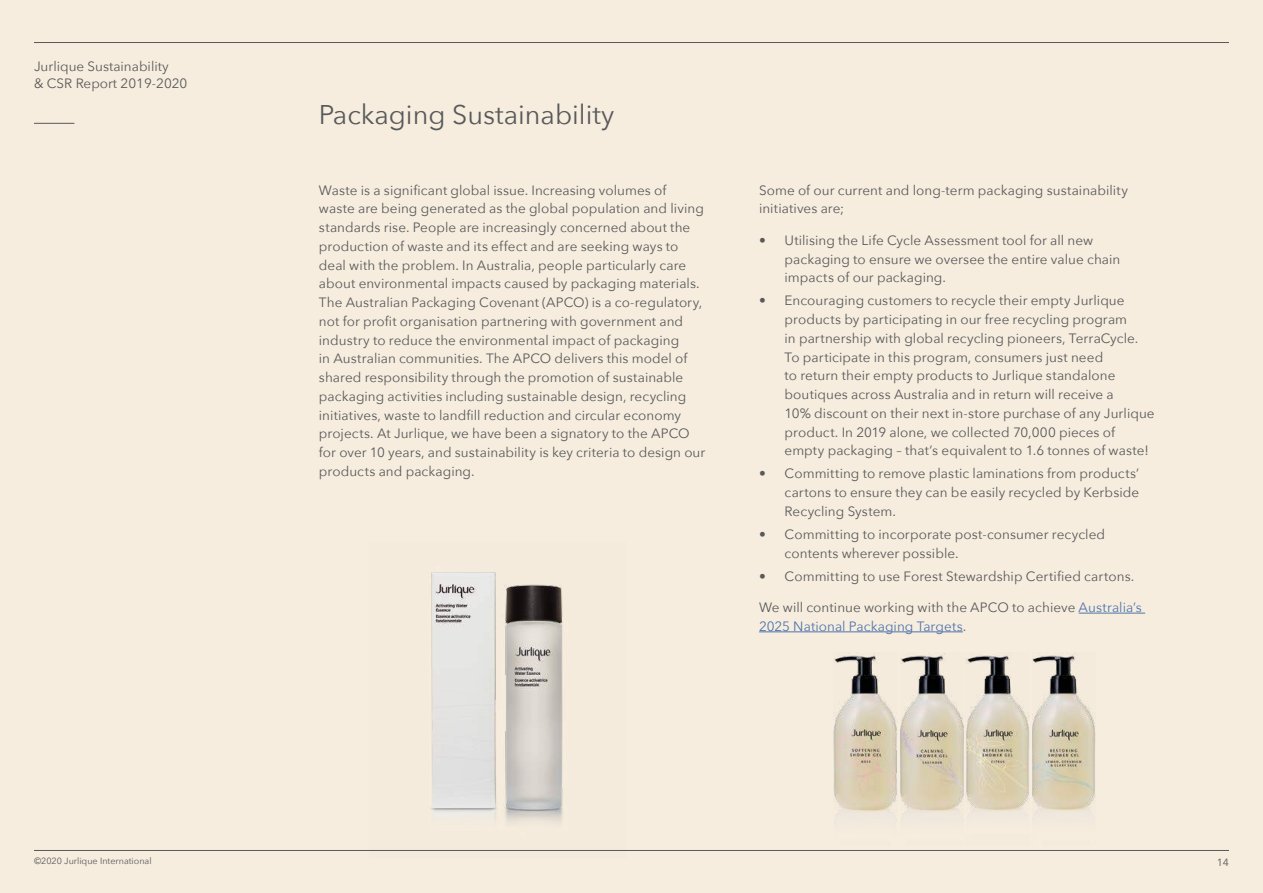
<style>
.page{position:relative;width:1263px;height:893px;background:#f6edde}
.page>*{position:absolute;margin:0;border:0;box-sizing:border-box;transform-origin:0 0}
.t1{font:27px "Avenir Next";color:#58595b}
.t2{font:13.5px/18.8px "Avenir Next";letter-spacing:.005em;color:#58595b}
.t3{font:10.5px "Avenir Next";color:#58595b}
.t4{font:9px "Avenir Next";color:#58595b}
.s1{color:#4f73ad}
</style>
<div class="page">
<hr style="left:1079px;top:613px;width:66px;height:1px;background:#4f73ad">
<hr style="left:759px;top:631px;width:204px;height:1px;background:#4f73ad">
<img style="left:431px;top:572px;width:132px;height:251px">
<img style="left:833px;top:654px;width:64px;height:168px">
<img style="left:900px;top:653px;width:129px;height:168px">
<img style="left:1032px;top:655px;width:63px;height:164px">
<hr style="left:34px;top:42px;width:1195px;height:1px;background:#58595b">
<hr style="left:34px;top:123px;width:40px;height:1px;background:#58595b">
<hr style="left:34px;top:850px;width:1195px;height:1px;background:#58595b">
<p class="t2" style="left:34px;top:58px;width:155px;line-height:16.5px">Jurlique Sustainability<br>&amp; CSR Report 2019-2020</p>
<h1 class="t1" style="left:319px;top:92px;width:297px">Packaging Sustainability</h1>
<p class="t2" style="left:319px;top:180px;width:388px">Waste is a significant global issue. Increasing volumes of waste are being generated as the global population and living standards rise. People are increasingly concerned about the production of waste and its effect and are seeking ways to deal with the problem. In Australia, people particularly care about environmental impacts caused by packaging materials.<br>The Australian Packaging Covenant (APCO) is a co‑regulatory, not for profit organisation partnering with government and industry to reduce the environmental impact of packaging<br>in Australian communities. The APCO delivers this model of shared responsibility through the promotion of sustainable packaging activities including sustainable design, recycling initiatives, waste to landfill reduction and circular economy projects. At Jurlique, we have been a signatory to the APCO for over 10 years, and sustainability is key criteria to design our products and packaging.</p>
<p class="t2" style="left:759px;top:180px;width:370px">Some of our current and long‑term packaging sustainability initiatives are;</p>
<p class="t2" style="left:784px;top:230px;width:337px;text-indent:-26px">• Utilising the Life Cycle Assessment tool for all new packaging to ensure we oversee the entire value chain impacts of our packaging.</p>
<p class="t2" style="left:784px;top:291px;width:371px;text-indent:-26px">• Encouraging customers to recycle their empty Jurlique products by participating in our free recycling program<br>in partnership with global recycling pioneers, TerraCycle.<br>To participate in this program, consumers just need<br>to return their empty products to Jurlique standalone boutiques across Australia and in return will receive a<br>10% discount on their next in‑store purchase of any Jurlique product. In 2019 alone, we collected 70,000 pieces of empty packaging – that’s equivalent to 1.6 tonnes of waste!</p>
<p class="t2" style="left:784px;top:464px;width:356px;text-align:justify;text-indent:-26px">• Committing to remove plastic laminations from products’ cartons to ensure they can be easily recycled by Kerbside Recycling System.</p>
<p class="t2" style="left:784px;top:524px;width:322px;text-indent:-26px">• Committing to incorporate post‑consumer recycled contents wherever possible.</p>
<p class="t2" style="left:759px;top:566px;width:377px">• Committing to use Forest Stewardship Certified cartons.</p>
<p class="t2" style="left:759px;top:597px;width:384px">We will continue working with the APCO to achieve <span class="s1">Australia’s<br>2025 National Packaging Targets</span>.</p>
<p class="t4" style="left:34px;top:853px;width:119px">©2020 Jurlique International</p>
<p class="t3" style="left:1217px;top:854px;width:14px">14</p>
</div>
